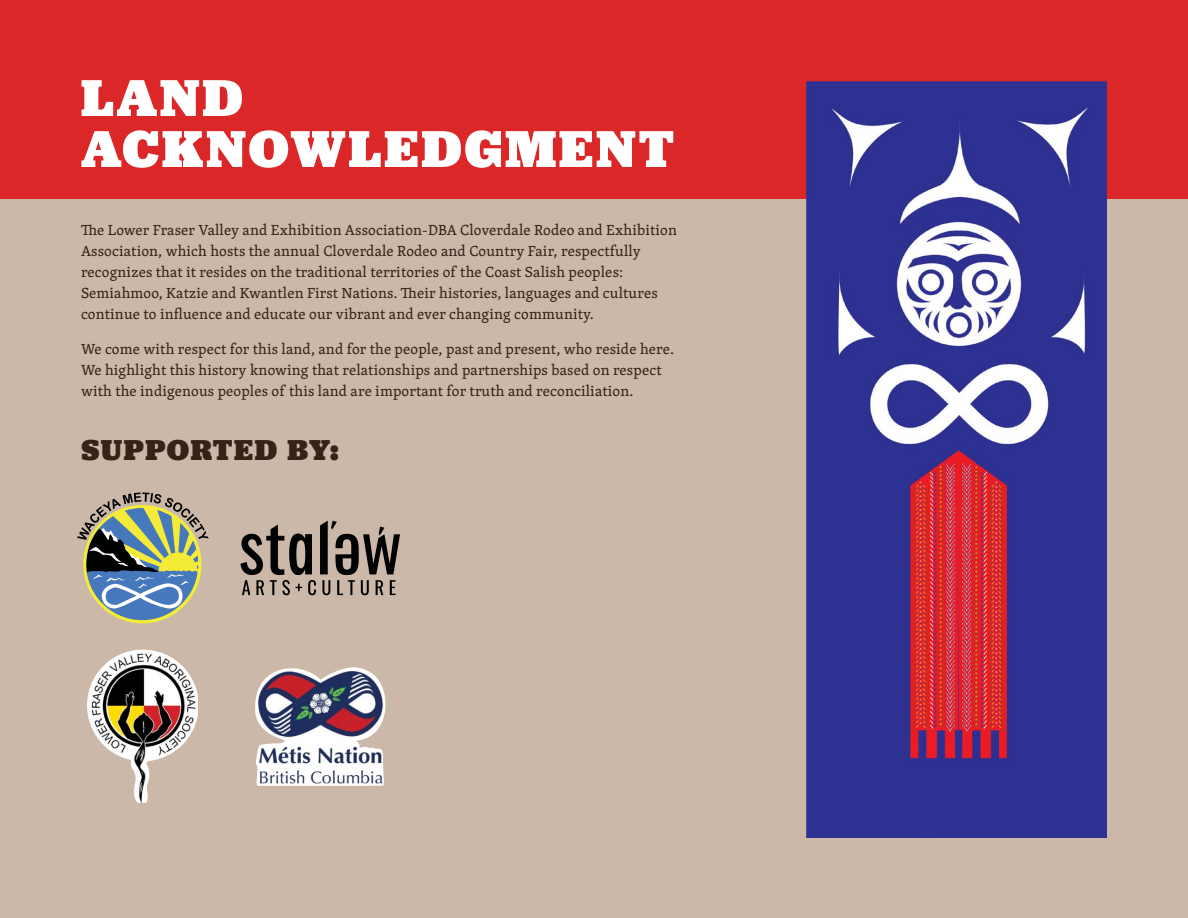
<style>
.page{position:relative;width:1188px;height:918px;background:#cbb8a8}
.page>*{position:absolute;margin:0;border:0;box-sizing:border-box;transform-origin:0 0}
.t1{font:900 54px/51px "Jubilat";letter-spacing:.05em;color:#fff}
.t2{font:900 30px "Jubilat";letter-spacing:.05em;color:#382117}
.t3{font:15px/21px "Skolar Latin";letter-spacing:.01em;color:#382117}
</style>
<div class="page">
<div style="left:0;top:0;width:1188px;height:199px;background:#db2728"></div>
<img style="left:807px;top:81px;width:300px;height:757px">
<svg style="left:241px;top:521px;width:159px;height:74px"></svg>
<img style="left:87px;top:650px;width:111px;height:153px">
<img style="left:255px;top:667px;width:131px;height:119px">
<svg style="left:77px;top:492px;width:132px;height:131px"></svg>
<h1 class="t1" style="left:81px;top:72px;width:595px">LAND<br>ACKNOWLEDGMENT</h1>
<p class="t3" style="left:81px;top:219px;width:598px">The Lower Fraser Valley and Exhibition Association-DBA Cloverdale Rodeo and Exhibition Association, which hosts the annual Cloverdale Rodeo and Country Fair, respectfully recognizes that it resides on the traditional territories of the Coast Salish peoples:<br>Semiahmoo, Katzie and Kwantlen First Nations. Their histories, languages and cultures continue to influence and educate our vibrant and ever changing community.</p>
<p class="t3" style="left:81px;top:338px;width:595px">We come with respect for this land, and for the people, past and present, who reside here.<br>We highlight this history knowing that relationships and partnerships based on respect with the indigenous peoples of this land are important for truth and reconciliation.</p>
<h2 class="t2" style="left:81px;top:430px;width:259px">SUPPORTED BY:</h2>
</div>
